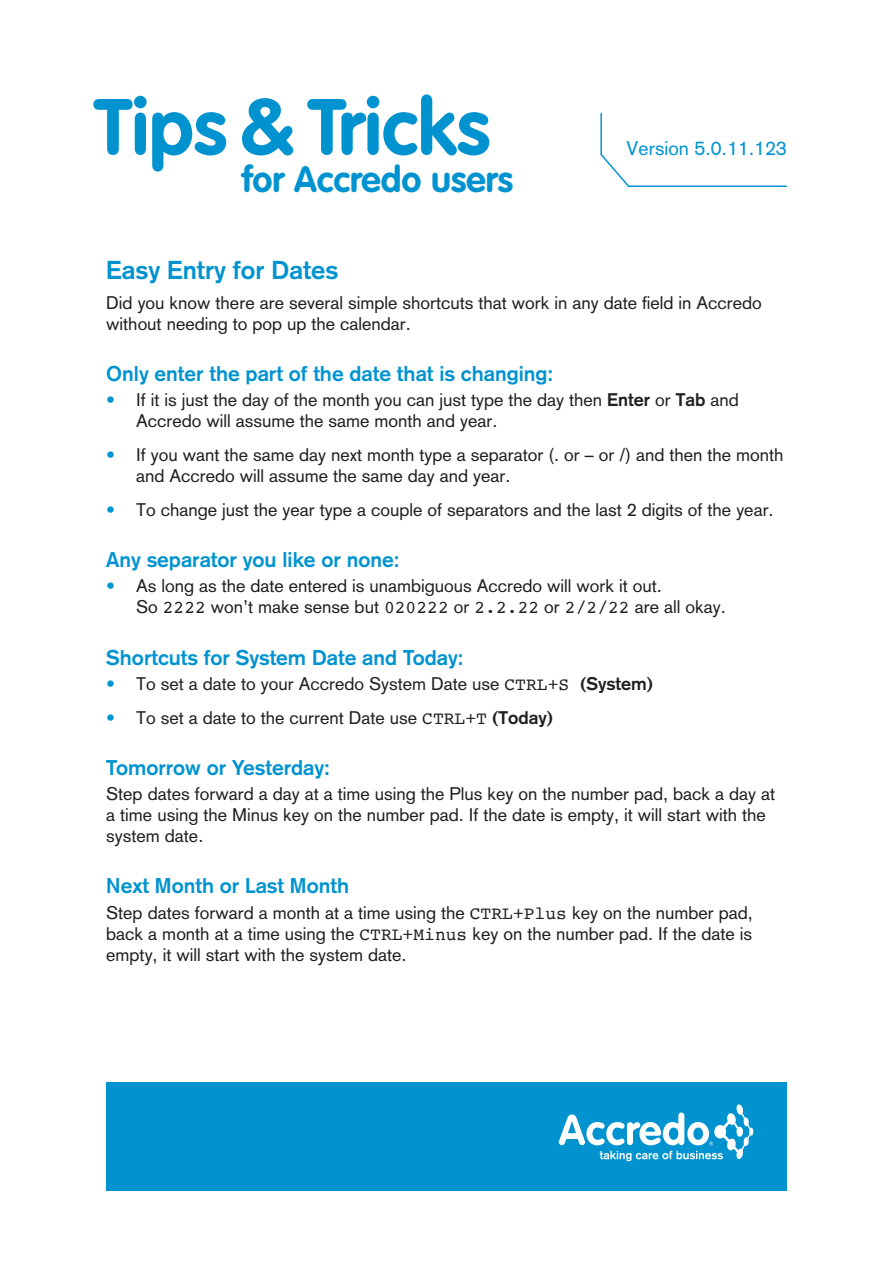
<style>
.page{position:relative;width:893px;height:1263px;background:#fff}
.page>*{position:absolute;margin:0;border:0;box-sizing:border-box;transform-origin:0 0}
.t1{font:700 78px "VAG Rounded";color:#0093d0}
.t2{font:700 36px "VAG Rounded";color:#0093d0}
.Headline-1{font:700 25.5px "Akzidenz Grotesk";color:#0093d0}
.Headline-2{font:700 21px "Akzidenz Grotesk";color:#0093d0}
.t3{font:19.5px "Akzidenz Grotesk";color:#0093d0}
.Body{font:18px/21px "Akzidenz Grotesk";color:#231f20}
.s1{color:#0093d0}
.s2{font-weight:700}
.s3{font-family:"Courier"}
</style>
<div class="page">
<svg style="left:600px;top:113px;width:187px;height:74px"></svg>
<div style="left:106px;top:1082px;width:681px;height:109px;background:#0093d0"></div>
<svg style="left:559px;top:1104px;width:194px;height:57px"></svg>
<h1 class="t1" style="left:94px;top:81px;width:397px">Tips &amp; Tricks</h1>
<h2 class="t2" style="left:242px;top:158px;width:273px">for Accredo users</h2>
<p class="t3" style="left:627px;top:136px;width:162px">Version 5.0.11.123</p>
<p class="Headline-1" style="left:106px;top:255px;width:233px">Easy Entry for Dates</p>
<p class="Body" style="left:106px;top:292px;width:657px">Did you know there are several simple shortcuts that work in any date field in Accredo without needing to pop up the calendar.</p>
<p class="Headline-2" style="left:106px;top:361px;width:449px">Only enter the part of the date that is changing:</p>
<p class="Body" style="left:136px;top:389px;width:604px;text-indent:-30px"><span class="s1">•</span> If it is just the day of the month you can just type the day then <span class="s2">Enter</span> or <span class="s2">Tab</span> and<br>Accredo will assume the same month and year.</p>
<p class="Body" style="left:136px;top:444px;width:649px;text-indent:-30px"><span class="s1">•</span> If you want the same day next month type a separator (. or – or /) and then the month and Accredo will assume the same day and year.</p>
<p class="Body" style="left:106px;top:499px;width:669px"><span class="s1">•</span> To change just the year type a couple of separators and the last 2 digits of the year.</p>
<p class="Headline-2" style="left:106px;top:547px;width:295px">Any separator you like or none:</p>
<p class="Body" style="left:136px;top:575px;width:591px;text-indent:-30px"><span class="s1">•</span> As long as the date entered is unambiguous Accredo will work it out.<br>So <span class="s3">2222</span> won’t make sense but <span class="s3">020222</span> or <span class="s3">2.2.22</span> or <span class="s3">2/2/22</span> are all okay.</p>
<p class="Headline-2" style="left:106px;top:645px;width:359px">Shortcuts for System Date and Today:</p>
<p class="Body" style="left:106px;top:673px;width:548px"><span class="s1">•</span> To set a date to your Accredo System Date use <span class="s3">CTRL+S</span> <span class="s2">(System)</span></p>
<p class="Body" style="left:106px;top:707px;width:448px"><span class="s1">•</span> To set a date to the current Date use <span class="s3">CTRL+T</span> <span class="s2">(Today)</span></p>
<p class="Headline-2" style="left:106px;top:755px;width:225px">Tomorrow or Yesterday:</p>
<p class="Body" style="left:106px;top:783px;width:670px">Step dates forward a day at a time using the Plus key on the number pad, back a day at a time using the Minus key on the number pad. If the date is empty, it will start with the system date.</p>
<p class="Headline-2" style="left:106px;top:873px;width:244px">Next Month or Last Month</p>
<p class="Body" style="left:106px;top:902px;width:648px;text-align:justify">Step dates forward a month at a time using the <span class="s3">CTRL+Plus</span> key on the number pad, back a month at a time using the <span class="s3">CTRL+Minus</span> key on the number pad. If the date is empty, it will start with the system date.</p>
</div>
